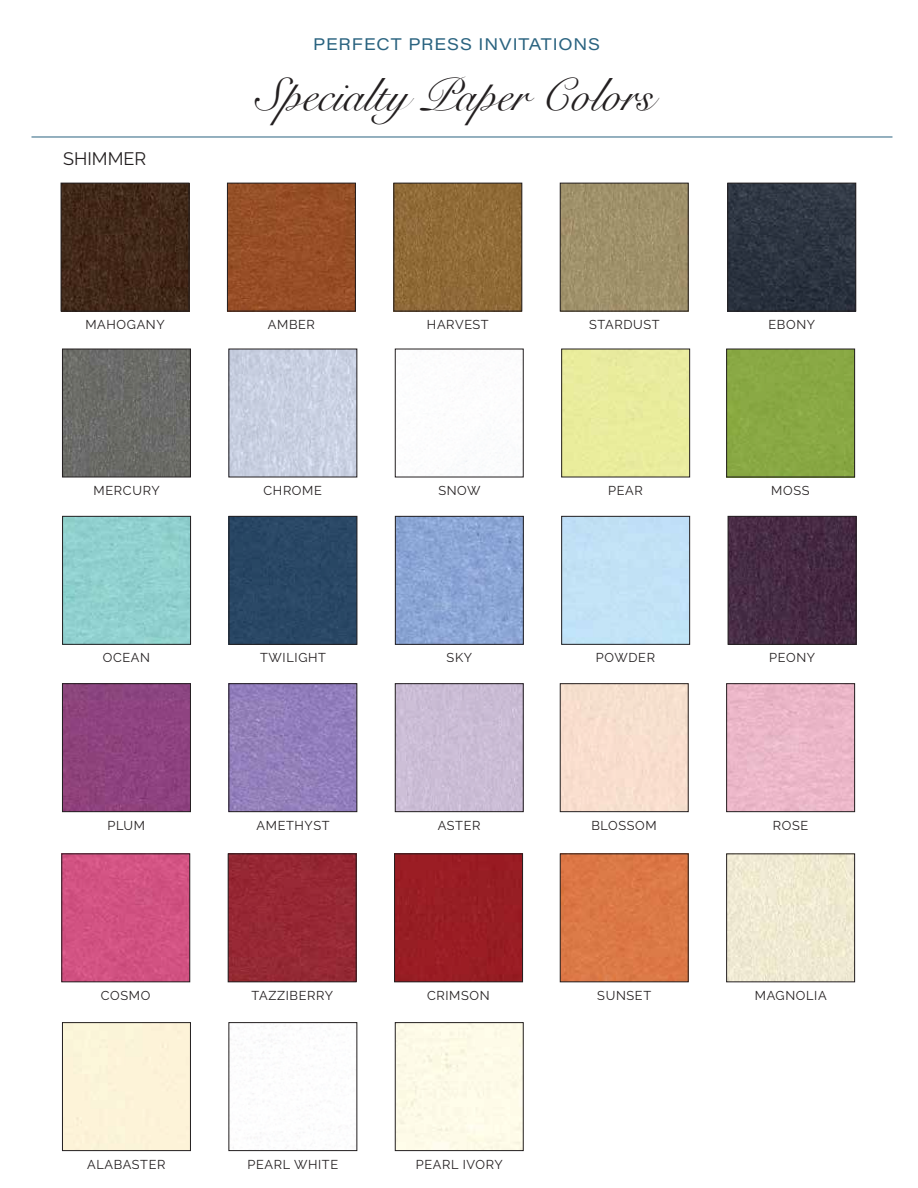
<style>
.page{position:relative;width:918px;height:1188px;background:#fff}
.page>*{position:absolute;margin:0;border:0;box-sizing:border-box;transform-origin:0 0}
.t1{font:46.5px "Snell Roundhand Script";color:#231f20}
.t2{font:18px "Raleway";color:#231f20}
.t3{font:16.5px "Acumin Pro Wide";letter-spacing:.055em;color:#2a6380}
.t4{font:12.75px "Raleway";letter-spacing:.05em;color:#231f20}
</style>
<div class="page">
<div style="left:562px;top:855px;width:125px;height:125px;background:#dc7946"></div>
<div style="left:560px;top:853px;width:129px;height:129px;border:1px solid #231f20"></div>
<img style="left:63px;top:185px;width:124px;height:125px">
<div style="left:61px;top:183px;width:128px;height:129px;border:1px solid #231f20"></div>
<img style="left:395px;top:185px;width:125px;height:125px">
<div style="left:393px;top:183px;width:129px;height:129px;border:1px solid #231f20"></div>
<img style="left:562px;top:185px;width:125px;height:125px">
<div style="left:560px;top:183px;width:129px;height:129px;border:1px solid #231f20"></div>
<img style="left:229px;top:185px;width:125px;height:125px">
<div style="left:227px;top:183px;width:129px;height:129px;border:1px solid #231f20"></div>
<img style="left:729px;top:185px;width:125px;height:125px">
<div style="left:727px;top:183px;width:129px;height:129px;border:1px solid #231f20"></div>
<div style="left:561px;top:349px;width:129px;height:128px;border:1px solid #231f20"></div>
<img style="left:230px;top:351px;width:125px;height:124px">
<div style="left:395px;top:349px;width:129px;height:128px;border:1px solid #231f20"></div>
<img style="left:64px;top:351px;width:125px;height:124px">
<div style="left:62px;top:349px;width:129px;height:128px;border:1px solid #231f20"></div>
<div style="left:728px;top:351px;width:125px;height:124px;background:#89a944"></div>
<div style="left:726px;top:349px;width:129px;height:128px;border:1px solid #231f20"></div>
<img style="left:397px;top:518px;width:125px;height:125px">
<div style="left:395px;top:516px;width:129px;height:129px;border:1px solid #231f20"></div>
<img style="left:64px;top:518px;width:125px;height:125px">
<div style="left:62px;top:516px;width:129px;height:129px;border:1px solid #231f20"></div>
<div style="left:231px;top:518px;width:124px;height:125px;background:#294765"></div>
<div style="left:229px;top:516px;width:128px;height:129px;border:1px solid #231f20"></div>
<div style="left:560px;top:683px;width:129px;height:129px;border:1px solid #231f20"></div>
<div style="left:395px;top:1022px;width:129px;height:129px;border:1px solid #231f20"></div>
<div style="left:62px;top:1022px;width:129px;height:129px;border:1px solid #231f20"></div>
<div style="left:228px;top:1022px;width:129px;height:129px;border:1px solid #231f20"></div>
<img style="left:728px;top:855px;width:125px;height:125px">
<div style="left:726px;top:853px;width:129px;height:129px;border:1px solid #231f20"></div>
<div style="left:561px;top:516px;width:129px;height:129px;border:1px solid #231f20"></div>
<div style="left:397px;top:685px;width:125px;height:125px;background:#cbbcd5"></div>
<div style="left:395px;top:683px;width:129px;height:129px;border:1px solid #231f20"></div>
<img style="left:64px;top:685px;width:125px;height:125px">
<div style="left:62px;top:683px;width:129px;height:129px;border:1px solid #231f20"></div>
<img style="left:230px;top:685px;width:125px;height:125px">
<div style="left:228px;top:683px;width:129px;height:129px;border:1px solid #231f20"></div>
<img style="left:730px;top:518px;width:124px;height:125px">
<div style="left:728px;top:516px;width:128px;height:129px;border:1px solid #231f20"></div>
<div style="left:396px;top:855px;width:125px;height:125px;background:#991d24"></div>
<div style="left:394px;top:853px;width:129px;height:129px;border:1px solid #231f20"></div>
<div style="left:63px;top:855px;width:125px;height:125px;background:#d25282"></div>
<div style="left:61px;top:853px;width:129px;height:129px;border:1px solid #231f20"></div>
<div style="left:230px;top:855px;width:125px;height:125px;background:#962834"></div>
<div style="left:228px;top:853px;width:129px;height:129px;border:1px solid #231f20"></div>
<div style="left:728px;top:685px;width:125px;height:125px;background:#ebb7c8"></div>
<div style="left:726px;top:683px;width:129px;height:129px;border:1px solid #231f20"></div>
<hr style="left:31px;top:137px;width:861px;height:1px;background:#2a6380">
<p class="t3" style="left:313px;top:32px;width:289px">PERFECT PRESS INVITATIONS</p>
<h2 class="t2" style="left:63px;top:148px;width:84px">SHIMMER</h2>
<h1 class="t1" style="left:256px;top:68px;width:399px">Specialty Paper Colors</h1>
<p class="t4" style="left:85px;top:317px;width:81px">MAHOGANY</p>
<p class="t4" style="left:268px;top:317px;width:49px">AMBER</p>
<p class="t4" style="left:427px;top:317px;width:63px">HARVEST</p>
<p class="t4" style="left:589px;top:317px;width:72px">STARDUST</p>
<p class="t4" style="left:768px;top:317px;width:48px">EBONY</p>
<p class="t4" style="left:94px;top:483px;width:68px">MERCURY</p>
<p class="t4" style="left:264px;top:483px;width:60px">CHROME</p>
<p class="t4" style="left:438px;top:483px;width:44px">SNOW</p>
<p class="t4" style="left:608px;top:483px;width:36px">PEAR</p>
<p class="t4" style="left:771px;top:483px;width:40px">MOSS</p>
<p class="t4" style="left:103px;top:650px;width:49px">OCEAN</p>
<p class="t4" style="left:260px;top:650px;width:67px">TWILIGHT</p>
<p class="t4" style="left:447px;top:650px;width:27px">SKY</p>
<p class="t4" style="left:596px;top:650px;width:61px">POWDER</p>
<p class="t4" style="left:769px;top:650px;width:47px">PEONY</p>
<p class="t4" style="left:107px;top:818px;width:39px">PLUM</p>
<p class="t4" style="left:257px;top:818px;width:74px">AMETHYST</p>
<p class="t4" style="left:438px;top:818px;width:44px">ASTER</p>
<p class="t4" style="left:591px;top:818px;width:67px">BLOSSOM</p>
<p class="t4" style="left:773px;top:818px;width:37px">ROSE</p>
<p class="t4" style="left:101px;top:988px;width:51px">COSMO</p>
<p class="t4" style="left:252px;top:988px;width:83px">TAZZIBERRY</p>
<p class="t4" style="left:427px;top:988px;width:64px">CRIMSON</p>
<p class="t4" style="left:87px;top:1157px;width:80px">ALABASTER</p>
<p class="t4" style="left:248px;top:1157px;width:92px">PEARL WHITE</p>
<p class="t4" style="left:416px;top:1157px;width:89px">PEARL IVORY</p>
<p class="t4" style="left:597px;top:988px;width:55px">SUNSET</p>
<p class="t4" style="left:755px;top:988px;width:73px">MAGNOLIA</p>
</div>
